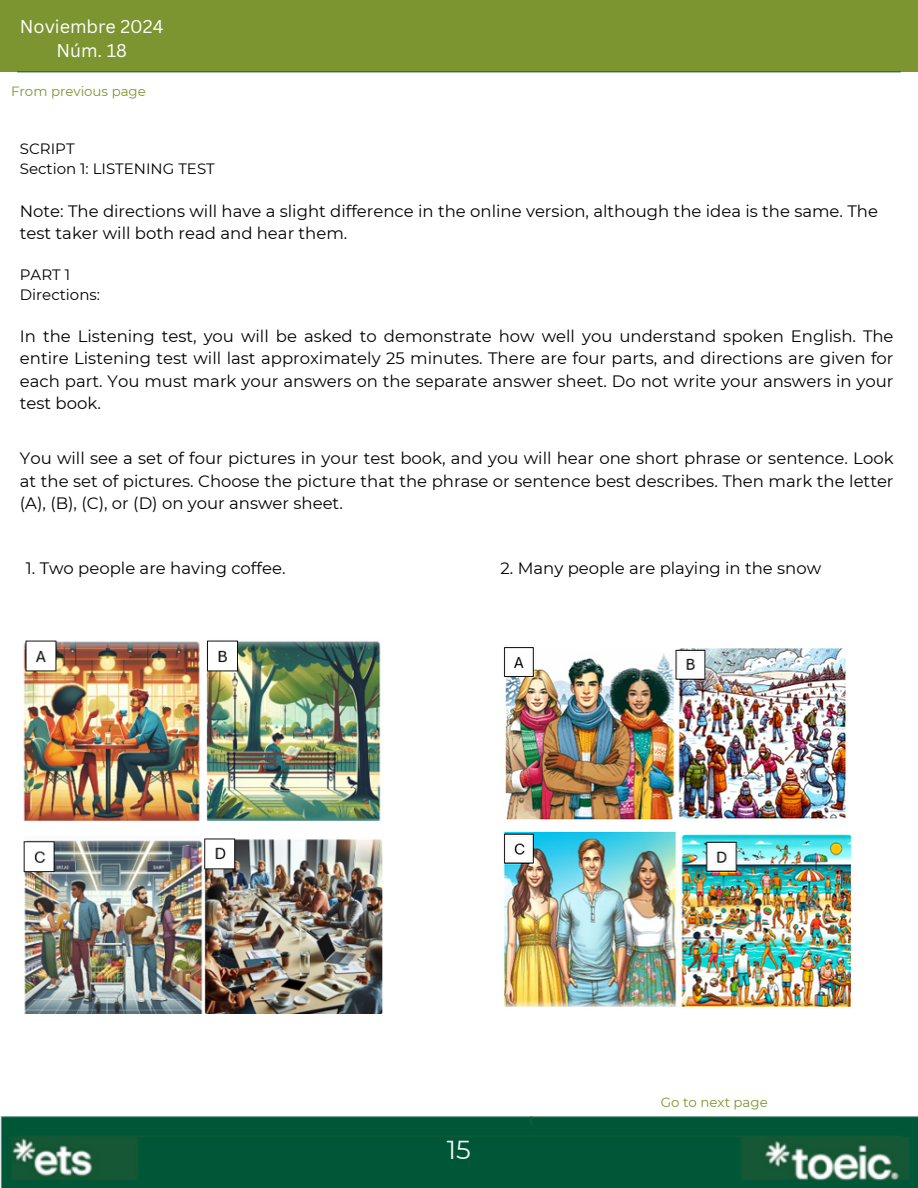
<style>
.page{position:relative;width:918px;height:1188px;background:#fff}
.page>*{position:absolute;margin:0;border:0;box-sizing:border-box;transform-origin:0 0}
.t1{font:25.95px "Montserrat";color:#f7f9f7}
.t2{font:18px/24.8px "Canva Sans";color:#fff;text-align:center}
.t3{font:16.5px/22.5px "Montserrat";color:#000;text-align:justify}
.t4{font:15px/20.2px "Montserrat";color:#000}
.t5{font:13.35px "Montserrat";color:#7c9530}
</style>
<div class="page">
<div style="left:0;top:0;width:918px;height:71px;background:#7c9530"></div>
<hr style="left:17px;top:71px;width:884px;height:1px;background:#256135">
<img style="left:0;top:1116px;width:918px;height:72px">
<img style="left:23px;top:640px;width:359px;height:373px">
<img style="left:503px;top:647px;width:348px;height:360px">
<p class="t2" style="left:20px;top:13px;width:145px">Noviembre 2024<br>Núm. 18</p>
<h1 class="t5" style="left:11px;top:83px;width:136px">From previous page</h1>
<h2 class="t4" style="left:20px;top:138px;width:196px">SCRIPT<br>Section 1: LISTENING TEST</h2>
<h1 class="t3" style="left:20px;top:199px;width:860px">Note: The directions will have a slight difference in the online version, although the idea is the same. The test taker will both read and hear them.</h1>
<h1 class="t4" style="left:20px;top:264px;width:82px">PART 1<br>Directions:</h1>
<h1 class="t3" style="left:20px;top:324px;width:875px">In the Listening test, you will be asked to demonstrate how well you understand spoken English. The entire Listening test will last approximately 25 minutes. There are four parts, and directions are given for each part. You must mark your answers on the separate answer sheet. Do not write your answers in your test book.</h1>
<h1 class="t3" style="left:20px;top:447px;width:875px">You will see a set of four pictures in your test book, and you will hear one short phrase or sentence. Look at the set of pictures. Choose the picture that the phrase or sentence best describes. Then mark the letter (A), (B), (C), or (D) on your answer sheet.</h1>
<p class="t3" style="left:26px;top:557px;width:261px">1. Two people are having coffee.</p>
<p class="t3" style="left:501px;top:557px;width:322px">2. Many people are playing in the snow</p>
<p class="t1" style="left:447px;top:1134px;width:26px">15</p>
<h2 class="t5" style="left:661px;top:1094px;width:108px">Go to next page</h2>
</div>
